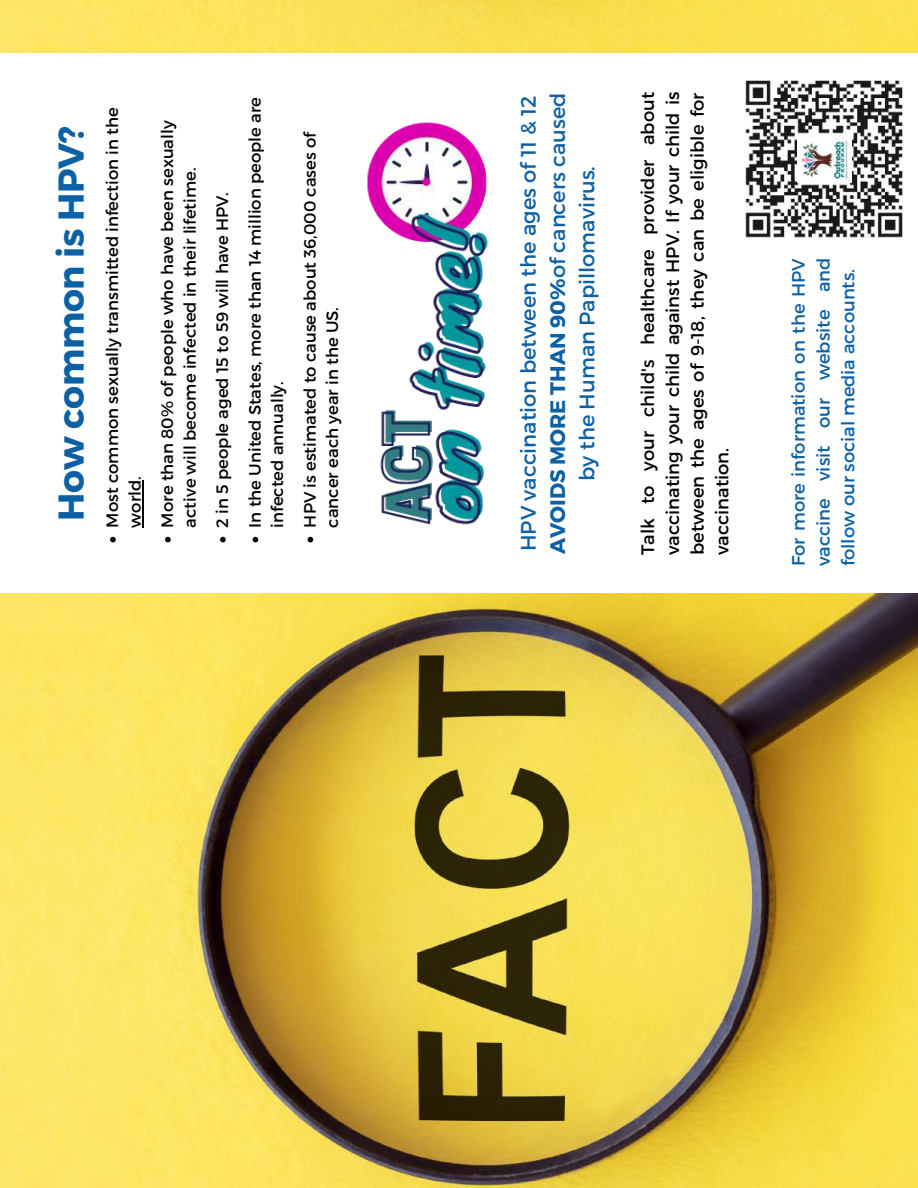
<style>
.page{position:relative;width:918px;height:1188px;background:#fff}
.page>*{position:absolute;margin:0;border:0;box-sizing:border-box;transform-origin:0 0}
.t1{font:700 36px "Montserrat";letter-spacing:-.01em;color:#0d60a4}
.t2{font:21px/29.2px "Montserrat";color:#0d60a4;text-align:center}
.t3{font:18px/24.8px "Montserrat";color:#000;text-align:justify}
.t4{font:18px/24.8px "Montserrat";color:#0d60a4;text-align:justify}
.t5{font:16.5px/22.5px "Montserrat";color:#000}
.s1{font-weight:700}
</style>
<div class="page">
<img style="left:0;top:0;width:918px;height:53px">
<svg style="left:110px;top:537px;width:6px;height:5px"></svg>
<hr style="left:142px;top:480px;width:1px;height:48px;background:#000">
<svg style="left:165px;top:537px;width:6px;height:5px"></svg>
<svg style="left:220px;top:537px;width:6px;height:5px"></svg>
<svg style="left:253px;top:537px;width:5px;height:5px"></svg>
<svg style="left:308px;top:537px;width:5px;height:5px"></svg>
<img style="left:367px;top:122px;width:121px;height:403px">
<div style="left:0;top:594px;width:46px;height:594px;background:#fde766"></div>
<img style="left:46px;top:594px;width:872px;height:594px">
<img style="left:745px;top:80px;width:158px;height:158px">
<img style="left:797px;top:135px;width:54px;height:47px">
<h1 class="t1" style="left:48px;top:521px;width:396px;rotate:-90deg">How common is HPV?</h1>
<p class="t5" style="left:100px;top:528px;width:422px;rotate:-90deg">Most common sexually transmitted infection in the world.</p>
<p class="t5" style="left:155px;top:528px;width:409px;rotate:-90deg">More than 80% of people who have been sexually active will become infected in their lifetime.</p>
<p class="t5" style="left:205px;top:528px;width:432px;line-height:32.5px;rotate:-90deg">2 in 5 people aged 15 to 59 will have HPV.<br>In the United States, more than 14 million people are</p>
<p class="t5" style="left:260px;top:528px;width:398px;line-height:32.5px;rotate:-90deg">infected annually.<br>HPV is estimated to cause about 36,000 cases of</p>
<p class="t5" style="left:320px;top:528px;width:222px;rotate:-90deg">cancer each year in the US.</p>
<p class="t2" style="left:513px;top:554px;width:463px;rotate:-90deg">HPV vaccination between the ages of 11 &amp; 12<br><span class="s1">AVOIDS MORE THAN 90%</span>of cancers caused by the Human Papillomavirus.</p>
<p class="t3" style="left:635px;top:555px;width:465px;rotate:-90deg">Talk to your child's healthcare provider about vaccinating your child against HPV. If your child is between the ages of 9-18, they can be eligible for vaccination.</p>
<p class="t4" style="left:785px;top:566px;width:310px;rotate:-90deg">For more information on the HPV vaccine visit our website and follow our social media accounts.</p>
</div>
